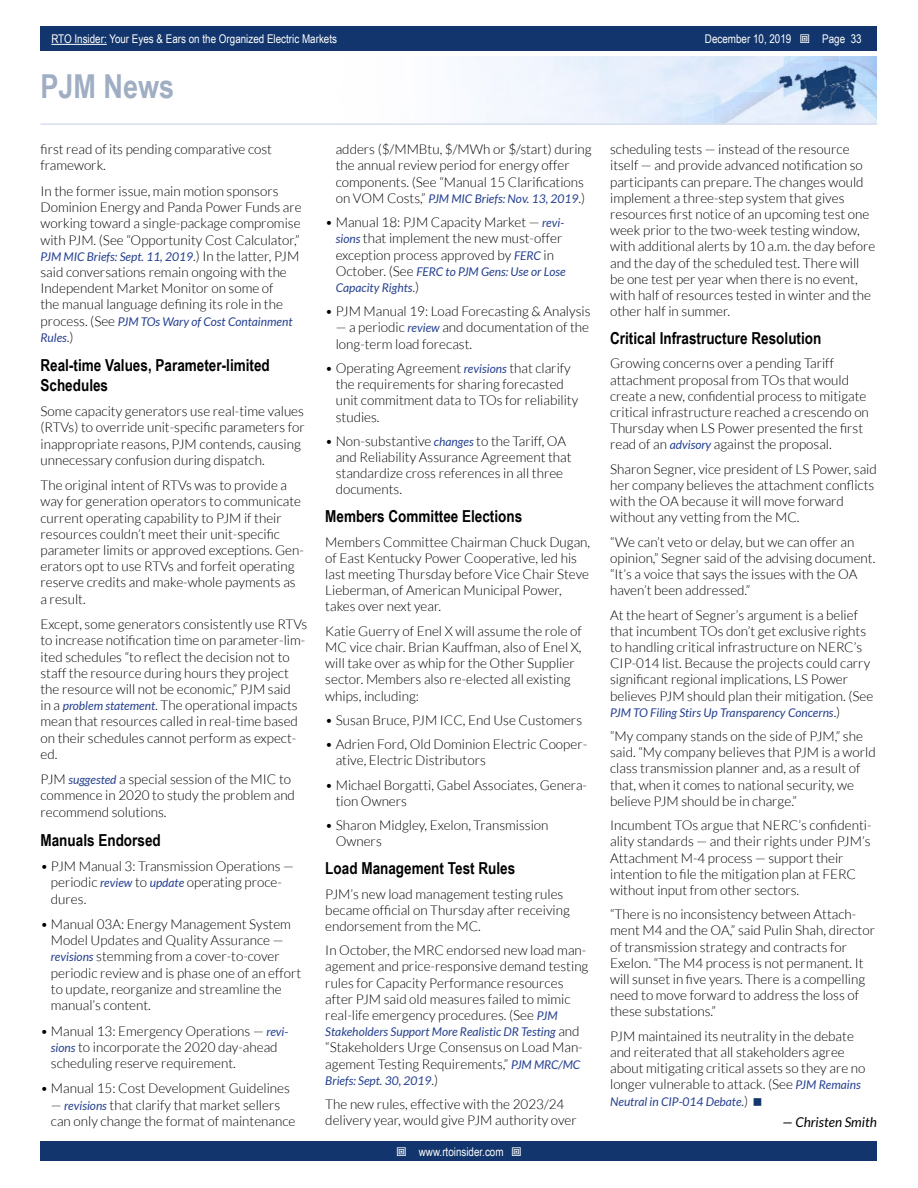
<style>
.page{position:relative;width:918px;height:1188px;background:#fff}
.page>*{position:absolute;margin:0;border:0;box-sizing:border-box;transform-origin:0 0}
.t1{font:700 33px "Arial Narrow";color:#a0aec4}
.t2{font:700 16.5px/19.8px "Arial Narrow";color:#000}
.t3{font:300 13.5px/16.2px "Lato";color:#000}
.t4{font:italic 13.5px "Lato";color:#000}
.t5{font:italic 12px/16.2px "Lato";color:#25408f}
.t6{font:12px "Arial Narrow";color:#fff}
.s1{font-style:inherit}
.s2{font-weight:300;font-style:normal;font-size:13.5px;color:#000}
.s3{font-weight:400;font-style:italic;font-size:12px;color:#25408f}
</style>
<div class="page">
<div style="left:41px;top:1142px;width:836px;height:19px;background:#11356c"></div>
<div style="left:41px;top:27px;width:836px;height:24px;background:#11356c"></div>
<hr style="left:51px;top:44px;width:56px;height:1px;background:#fff">
<img style="left:474px;top:56px;width:403px;height:67px">
<hr style="left:40px;top:123px;width:837px;height:2px;background:#d6deec">
<p class="t6" style="left:51px;top:30px;width:287px">RTO Insider: Your Eyes &amp; Ears on the Organized Electric Markets</p>
<p class="t6" style="left:705px;top:30px;width:88px">December 10, <span class="s1">2019</span></p>
<p class="t6" style="left:822px;top:30px;width:41px">Page 33</p>
<h1 class="t1" style="left:40px;top:61px;width:135px">PJM News</h1>
<p class="t3" style="left:40px;top:141px;width:233px">first read of its pending comparative cost framework.</p>
<p class="t3" style="left:40px;top:183px;width:263px">In the former issue, main motion sponsors Dominion Energy and Panda Power Funds are working toward a single-package compromise with PJM. (See “Opportunity Cost Calculator,”</p>
<p class="t5" style="left:40px;top:249px;width:260px">PJM MIC Briefs: Sept. 11, 2019<span class="s2">.) In the latter, PJM</span></p>
<p class="t3" style="left:40px;top:264px;width:248px">said conversations remain ongoing with the<br>Independent Market Monitor on some of the manual language defining its role in the</p>
<p class="t5" style="left:40px;top:313px;width:254px"><span class="s2">process. (See</span> PJM TOs Wary of Cost Containment<br>Rules<span class="s2">.)</span></p>
<p class="t2" style="left:40px;top:354px;width:231px">Real-time Values, Parameter-limited<br>Schedules</p>
<p class="t3" style="left:40px;top:403px;width:266px">Some capacity generators use real-time values (RTVs) to override unit-specific parameters for inappropriate reasons, PJM contends, causing unnecessary confusion during dispatch.</p>
<p class="t3" style="left:40px;top:477px;width:265px">The original intent of RTVs was to provide a way for generation operators to communicate current operating capability to PJM if their resources couldn’t meet their unit-specific parameter limits or approved exceptions. Gen&shy;erators opt to use RTVs and forfeit operating reserve credits and make-whole payments as a result.</p>
<p class="t3" style="left:40px;top:616px;width:268px">Except, some generators consistently use RTVs to increase notification time on parameter-lim&shy;ited schedules “to reflect the decision not to staff the resource during hours they project the resource will not be economic,” PJM said<br>in a <span class="s3">problem statement</span>. The operational impacts mean that resources called in real-time based on their schedules cannot perform as expect&shy;ed.</p>
<p class="t3" style="left:40px;top:771px;width:256px">PJM <span class="s3">suggested</span> a special session of the MIC to commence in 2020 to study the problem and recommend solutions.</p>
<p class="t2" style="left:40px;top:829px;width:122px">Manuals Endorsed</p>
<p class="t3" style="left:51px;top:858px;width:245px;text-indent:-10px">• PJM Manual 3: Transmission Operations — periodic <span class="s3">review</span> to <span class="s3">update</span> operating proce&shy;dures.</p>
<p class="t3" style="left:51px;top:916px;width:252px;text-indent:-10px">• Manual 03A: Energy Management System Model Updates and Quality Assurance — <span class="s3">revisions</span> stemming from a cover-to-cover periodic review and is phase one of an effort to update, reorganize and streamline the manual’s content.</p>
<p class="t3" style="left:51px;top:1023px;width:239px;text-indent:-10px">• Manual 13: Emergency Operations — <span class="s3">revi&shy;sions</span> to incorporate the 2020 day-ahead scheduling reserve requirement.</p>
<p class="t3" style="left:41px;top:1081px;width:251px">• Manual 15: Cost Development Guidelines</p>
<p class="t3" style="left:51px;top:1097px;width:246px">— <span class="s3">revisions</span> that clarify that market sellers can only change the format of maintenance</p>
<p class="t3" style="left:336px;top:141px;width:257px">adders ($/MMBtu, $/MWh or $/start) during the annual review period for energy offer components. (See “Manual 15 Clarifications</p>
<p class="t5" style="left:336px;top:191px;width:251px"><span class="s2">on VOM Costs,”</span> PJM MIC Briefs: Nov. 13, 2019<span class="s2">.)</span></p>
<p class="t3" style="left:336px;top:214px;width:230px;text-indent:-10px">• Manual 18: PJM Capacity Market — <span class="s3">revi&shy;sions</span> that implement the new must-offer exception process approved by <span class="s3">FERC</span> in</p>
<p class="t5" style="left:336px;top:264px;width:231px"><span class="s2">October. (See</span> FERC to PJM Gens: Use or Lose<br>Capacity Rights<span class="s2">.)</span></p>
<p class="t3" style="left:325px;top:303px;width:267px">• PJM Manual 19: Load Forecasting &amp; Analysis</p>
<p class="t3" style="left:336px;top:320px;width:255px">— a periodic <span class="s3">review</span> and documentation of the long-term load forecast.</p>
<p class="t3" style="left:336px;top:360px;width:244px;text-indent:-10px">• Operating Agreement <span class="s3">revisions</span> that clarify the requirements for sharing forecasted unit commitment data to TOs for reliability studies.</p>
<p class="t3" style="left:336px;top:433px;width:237px;text-indent:-10px">• Non-substantive <span class="s3">changes</span> to the Tariff, OA and Reliability Assurance Agreement that standardize cross references in all three documents.</p>
<p class="t2" style="left:325px;top:506px;width:198px">Members Committee Elections</p>
<p class="t3" style="left:325px;top:534px;width:266px">Members Committee Chairman Chuck Dugan, of East Kentucky Power Cooperative, led his last meeting Thursday before Vice Chair Steve Lieberman, of American Municipal Power, takes over next year.</p>
<p class="t3" style="left:325px;top:623px;width:258px">Katie Guerry of Enel X will assume the role of MC vice chair. Brian Kauffman, also of Enel X, will take over as whip for the Other Supplier sector. Members also re-elected all existing whips, including:</p>
<p class="t3" style="left:325px;top:712px;width:258px">• Susan Bruce, PJM ICC, End Use Customers</p>
<p class="t3" style="left:336px;top:736px;width:253px;text-indent:-10px">• Adrien Ford, Old Dominion Electric Cooper&shy;ative, Electric Distributors</p>
<p class="t3" style="left:336px;top:777px;width:253px;text-indent:-10px">• Michael Borgatti, Gabel Associates, Genera&shy;tion Owners</p>
<p class="t3" style="left:336px;top:817px;width:214px;text-indent:-10px">• Sharon Midgley, Exelon, Transmission<br>Owners</p>
<p class="t2" style="left:325px;top:858px;width:191px">Load Management Test Rules</p>
<p class="t3" style="left:325px;top:886px;width:246px">PJM’s new load management testing rules became official on Thursday after receiving endorsement from the MC.</p>
<p class="t3" style="left:325px;top:942px;width:265px">In October, the MRC endorsed new load man&shy;agement and price-responsive demand testing rules for Capacity Performance resources after PJM said old measures failed to mimic real-life emergency procedures. (See <span class="s3">PJM</span></p>
<p class="t5" style="left:325px;top:1024px;width:256px">Stakeholders Support More Realistic DR Testing <span class="s2">and</span></p>
<p class="t3" style="left:325px;top:1040px;width:259px">“Stakeholders Urge Consensus on Load Man&shy;agement Testing Requirements,” <span class="s3">PJM MRC/MC</span></p>
<p class="t5" style="left:325px;top:1073px;width:114px">Briefs: Sept. 30, 2019<span class="s2">.)</span></p>
<p class="t3" style="left:325px;top:1096px;width:253px">The new rules, effective with the 2023/24 delivery year, would give PJM authority over</p>
<p class="t6" style="left:419px;top:1143px;width:86px">www.rtoinsider.com</p>
<p class="t3" style="left:610px;top:141px;width:267px">scheduling tests — instead of the resource itself — and provide advanced notification so participants can prepare. The changes would implement a three-step system that gives resources first notice of an upcoming test one week prior to the two-week testing window, with additional alerts by 10 a.m. the day before and the day of the scheduled test. There will be one test per year when there is no event, with half of resources tested in winter and the other half in summer.</p>
<p class="t2" style="left:610px;top:328px;width:213px">Critical Infrastructure Resolution</p>
<p class="t3" style="left:610px;top:356px;width:260px">Growing concerns over a pending Tariff attachment proposal from TOs that would create a new, confidential process to mitigate critical infrastructure reached a crescendo on Thursday when LS Power presented the first read of an <span class="s3">advisory</span> against the proposal.</p>
<p class="t3" style="left:610px;top:461px;width:268px">Sharon Segner, vice president of LS Power, said her company believes the attachment conflicts with the OA because it will move forward without any vetting from the MC.</p>
<p class="t3" style="left:610px;top:534px;width:267px">“We can’t veto or delay, but we can offer an opinion,” Segner said of the advising document. “It’s a voice that says the issues with the OA haven’t been addressed.”</p>
<p class="t3" style="left:610px;top:607px;width:265px">At the heart of Segner’s argument is a belief that incumbent TOs don’t get exclusive rights to handling critical infrastructure on NERC’s CIP-014 list. Because the projects could carry significant regional implications, LS Power believes PJM should plan their mitigation. (See</p>
<p class="t5" style="left:610px;top:705px;width:232px">PJM TO Filing Stirs Up Transparency Concerns<span class="s2">.)</span></p>
<p class="t3" style="left:610px;top:728px;width:267px">“My company stands on the side of PJM,” she said. “My company believes that PJM is a world class transmission planner and, as a result of that, when it comes to national security, we believe PJM should be in charge.”</p>
<p class="t3" style="left:610px;top:817px;width:263px">Incumbent TOs argue that NERC’s confidenti&shy;ality standards — and their rights under PJM’s Attachment M-4 process — support their intention to file the mitigation plan at FERC without input from other sectors.</p>
<p class="t3" style="left:610px;top:906px;width:266px">“There is no inconsistency between Attach&shy;ment M4 and the OA,” said Pulin Shah, director of transmission strategy and contracts for Exelon. “The M4 process is not permanent. It will sunset in five years. There is a compelling need to move forward to address the loss of these substations.”</p>
<p class="t3" style="left:610px;top:1028px;width:257px">PJM maintained its neutrality in the debate and reiterated that all stakeholders agree about mitigating critical assets so they are no longer vulnerable to attack. (See <span class="s3">PJM Remains</span></p>
<p class="t5" style="left:610px;top:1093px;width:140px">Neutral in CIP-014 Debate<span class="s2">.)</span></p>
<p class="t4" style="left:783px;top:1114px;width:96px">— Christen Smith</p>
</div>
